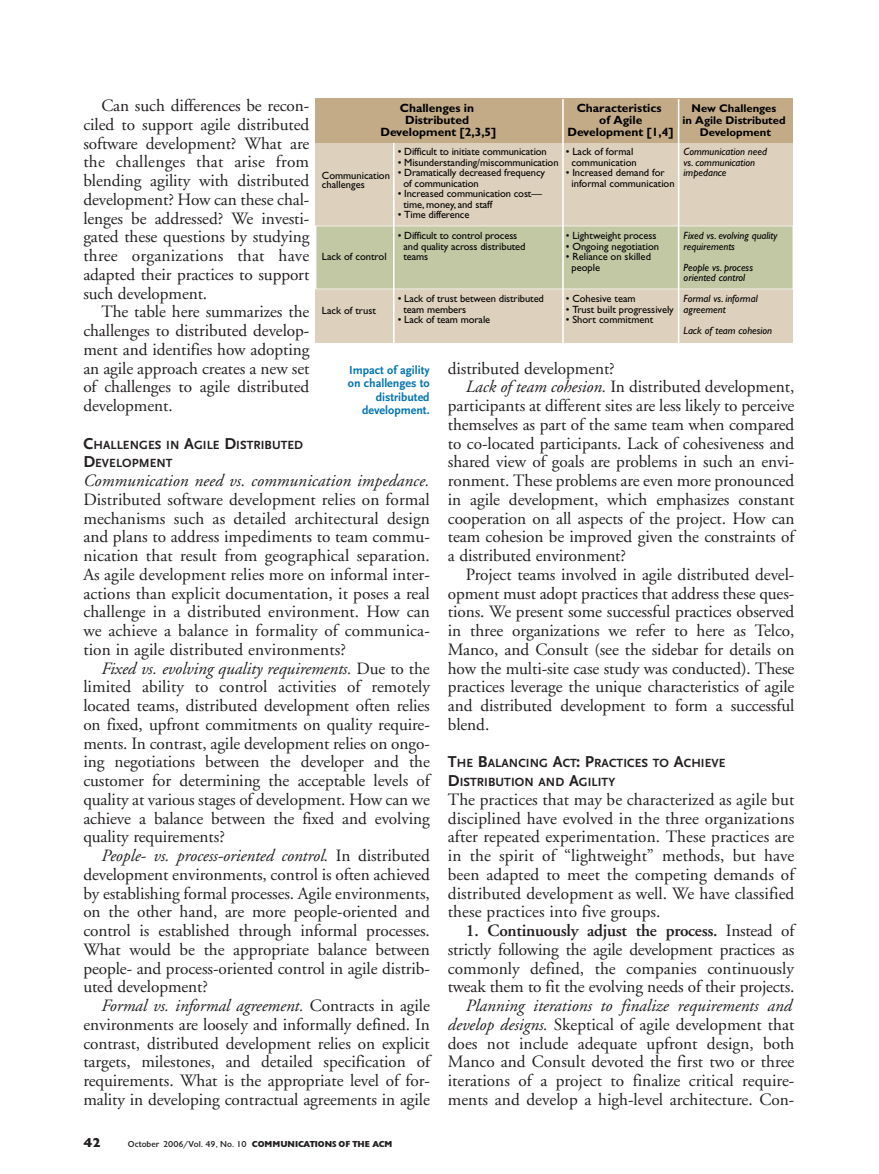
<style>
.page{position:relative;width:879px;height:1174px;background:#fff}
.page>*{position:absolute;margin:0;border:0;box-sizing:border-box;transform-origin:0 0}
.t1{font:700 18px "Gill Sans";color:#000}
.t2{font:17.25px/18.8px "Adobe Garamond";letter-spacing:-.005em;color:#231f20;text-align:justify}
.t3{font:italic 17.25px "Adobe Garamond";letter-spacing:.005em;color:#231f20}
.t4{font:900 13.5px "Gill";color:#231f20}
.t5{font:700 12.3px/18.8px "Scala Sans";letter-spacing:.005em;color:#231f20}
.t6{font:700 12px/12px "Gill Sans";color:#000;text-align:center}
.t7{font:700 12px/13.5px "Scala Sans";color:#0073af;text-align:right}
.t8{font:700 11.25px/12px "Gill Sans";color:#000;text-align:center}
.t9{font:10.5px/10.5px "Gill Sans";letter-spacing:-.01em;color:#000}
.t10{font:italic 10.5px/10.5px "Gill Sans";color:#000}
.t11{font:9px "Gill";color:#231f20}
.s1{font-size:16.5px}
.s2{font-style:italic}
.s3{font-weight:600}
.s4{font-weight:900}
</style>
<div class="page">
<div style="left:315px;top:120px;width:477px;height:223px;background:#ddd0bc"></div>
<div style="left:315px;top:99px;width:477px;height:44px;background:#c3ab87"></div>
<div style="left:315px;top:226px;width:477px;height:63px;background:#c3c8a4"></div>
<div style="left:315px;top:226px;width:478px;height:63px;border:1px solid #fff"></div>
<hr style="left:677px;top:99px;width:1px;height:244px;background:#fff">
<hr style="left:562px;top:99px;width:1px;height:244px;background:#fff">
<hr style="left:393px;top:143px;width:1px;height:200px;background:#fff">
<p class="t2" style="left:83px;top:98px;width:227px;text-indent:18px">Can such differences be recon&shy;ciled to support agile distributed software development? What are the challenges that arise from blending agility with distributed development? How can these chal&shy;lenges be addressed? We investi&shy;gated these questions by studying three organizations that have adapted their practices to support such development.</p>
<p class="t2" style="left:83px;top:304px;width:227px;text-indent:18px">The table here summarizes the challenges to distributed develop&shy;ment and identifies how adopting an agile approach creates a new set of challenges to agile distributed development.</p>
<p class="t5" style="left:83px;top:435px;width:221px"><span class="s1">C</span>HALLENGES IN <span class="s1">A</span>GILE <span class="s1">D</span>ISTRIBUTED<br><span class="s1">D</span>EVELOPMENT</p>
<p class="t3" style="left:83px;top:474px;width:347px">Communication need vs. communication impedance.</p>
<p class="t2" style="left:83px;top:491px;width:348px">Distributed software development relies on formal mechanisms such as detailed architectural design and plans to address impediments to team commu&shy;nication that result from geographical separation.<br>As agile development relies more on informal inter&shy;actions than explicit documentation, it poses a real challenge in a distributed environment. How can we achieve a balance in formality of communica&shy;tion in agile distributed environments?</p>
<p class="t2" style="left:83px;top:660px;width:348px;text-indent:18px"><span class="s2">Fixed vs. evolving quality requirements.</span> Due to the limited ability to control activities of remotely located teams, distributed development often relies on fixed, upfront commitments on quality require&shy;ments. In contrast, agile development relies on ongo&shy;ing negotiations between the developer and the customer for determining the acceptable levels of quality at various stages of development. How can we achieve a balance between the fixed and evolving quality requirements?</p>
<p class="t2" style="left:83px;top:848px;width:348px;text-indent:18px"><span class="s2">People- vs. process-oriented control.</span> In distributed development environments, control is often achieved by establishing formal processes. Agile environments, on the other hand, are more people-oriented and control is established through informal processes.<br>What would be the appropriate balance between people- and process-oriented control in agile distrib&shy;uted development?</p>
<p class="t2" style="left:83px;top:998px;width:348px;text-indent:18px"><span class="s2">Formal vs. informal agreement.</span> Contracts in agile environments are loosely and informally defined. In contrast, distributed development relies on explicit targets, milestones, and detailed specification of requirements. What is the appropriate level of for&shy;mality in developing contractual agreements in agile</p>
<p class="t6" style="left:380px;top:103px;width:117px">Challenges in<br>Distributed<br>Development [2,3,5]</p>
<p class="t8" style="left:685px;top:103px;width:101px">New Challenges<br>n Agile Distributed<br>Development</p>
<p class="t9" style="left:404px;top:148px;width:144px">Difficult to initiate communication</p>
<p class="t9" style="left:403px;top:158px;width:156px;text-indent:-6px">• Misunderstanding/miscommunication<br>Dramatically decreased frequency<br>of communication</p>
<p class="t9" style="left:403px;top:190px;width:140px;text-indent:-6px">• Increased communication cost— time, money, and staff<br>Time difference</p>
<p class="t9" style="left:403px;top:232px;width:123px">Difficult to control process and quality across distributed teams</p>
<p class="t9" style="left:403px;top:295px;width:142px">Lack of trust between distributed team members</p>
<p class="t9" style="left:397px;top:316px;width:94px">• Lack of team morale</p>
<p class="t6" style="left:567px;top:103px;width:108px">Characteristics<br>of Agile<br>Development [1,4]</p>
<p class="t9" style="left:571px;top:148px;width:105px">Lack of formal communication<br>Increased demand for informal communication</p>
<p class="t10" style="left:683px;top:148px;width:85px">Communication need s. communication mpedance</p>
<p class="t9" style="left:326px;top:172px;width:65px;line-height:9px;text-indent:-5px">Communication hallenges</p>
<p class="t10" style="left:686px;top:232px;width:92px;text-indent:3px">xed vs. evolving quality equirements</p>
<p class="t10" style="left:687px;top:263px;width:66px">eople vs. process riented control</p>
<p class="t10" style="left:687px;top:295px;width:71px">ormal vs. informal greement</p>
<p class="t10" style="left:692px;top:326px;width:81px">ck of team cohesion</p>
<p class="t9" style="left:572px;top:232px;width:88px">Lightweight process<br>Ongoing negotiation</p>
<p class="t9" style="left:571px;top:253px;width:81px;text-indent:-6px">• Reliance on skilled people</p>
<p class="t9" style="left:572px;top:295px;width:103px">Cohesive team<br>Trust built progressively</p>
<p class="t9" style="left:565px;top:316px;width:89px">• Short commitment</p>
<p class="t9" style="left:322px;top:253px;width:66px">Lack of control</p>
<p class="t9" style="left:327px;top:307px;width:50px">ack of trust</p>
<p class="t2" style="left:447px;top:360px;width:168px">distributed development?</p>
<p class="t2" style="left:465px;top:379px;width:330px"><span class="s2">Lack of team cohesion.</span> In distributed development,</p>
<p class="t2" style="left:447px;top:398px;width:348px">participants at different sites are less likely to perceive</p>
<p class="t2" style="left:447px;top:416px;width:348px">themselves as part of the same team when compared</p>
<p class="t2" style="left:447px;top:435px;width:348px">to co-located participants. Lack of cohesiveness and</p>
<p class="t2" style="left:447px;top:454px;width:348px">shared view of goals are problems in such an envi-</p>
<p class="t2" style="left:447px;top:473px;width:348px">ronment. These problems are even more pronounced</p>
<p class="t2" style="left:447px;top:491px;width:348px">in agile development, which emphasizes constant</p>
<p class="t2" style="left:447px;top:510px;width:348px">cooperation on all aspects of the project. How can</p>
<p class="t2" style="left:447px;top:529px;width:348px">team cohesion be improved given the constraints of</p>
<p class="t2" style="left:447px;top:548px;width:180px">a distributed environment?</p>
<p class="t2" style="left:465px;top:566px;width:330px">Project teams involved in agile distributed devel-</p>
<p class="t2" style="left:447px;top:585px;width:348px">opment must adopt practices that address these ques-</p>
<p class="t2" style="left:447px;top:604px;width:348px">tions. We present some successful practices observed</p>
<p class="t2" style="left:447px;top:623px;width:348px">in three organizations we refer to here as Telco,</p>
<p class="t2" style="left:447px;top:641px;width:348px">Manco, and Consult (see the sidebar for details on</p>
<p class="t2" style="left:447px;top:660px;width:348px">how the multi-site case study was conducted). These</p>
<p class="t2" style="left:447px;top:679px;width:348px">practices leverage the unique characteristics of agile</p>
<p class="t2" style="left:447px;top:698px;width:348px">and distributed development to form a successful</p>
<p class="t2" style="left:447px;top:716px;width:43px">blend.</p>
<p class="t5" style="left:447px;top:754px;width:279px"><span class="s1">T</span>HE <span class="s1">B</span>ALANCING <span class="s1">A</span>CT<span class="s1">: P</span>RACTICES TO <span class="s1">A</span>CHIEVE<br><span class="s1">D</span>ISTRIBUTION AND <span class="s1">A</span>GILITY</p>
<p class="t2" style="left:447px;top:791px;width:348px">The practices that may be characterized as agile but disciplined have evolved in the three organizations after repeated experimentation. These practices are in the spirit of “lightweight” methods, but have been adapted to meet the competing demands of distributed development as well. We have classified these practices into five groups.</p>
<p class="t2" style="left:447px;top:923px;width:348px;text-indent:18px"><span class="s3">1. Continuously adjust the process.</span> Instead of strictly following the agile development practices as commonly defined, the companies continuously tweak them to fit the evolving needs of their projects.</p>
<p class="t2" style="left:447px;top:998px;width:348px;text-align:left;text-indent:18px"><span class="s2">Planning iterations to finalize requirements and develop designs.</span> Skeptical of agile development that does not include adequate upfront design, both Manco and Consult devoted the first two or three iterations of a project to finalize critical require&shy;ments and develop a high-level architecture. Con-</p>
<p class="t7" style="left:347px;top:363px;width:83px">Impact of agility on challenges to distributed development.</p>
<p class="t1" style="left:465px;top:412px;width:190px">Ramesh table 1 (10/06)</p>
<p class="t4" style="left:83px;top:1138px;width:19px">42</p>
<p class="t11" style="left:128px;top:1141px;width:266px">October 2006/Vol. 49, No. 10 <span class="s4">COMMUNICATIONS OF THE ACM</span></p>
</div>
